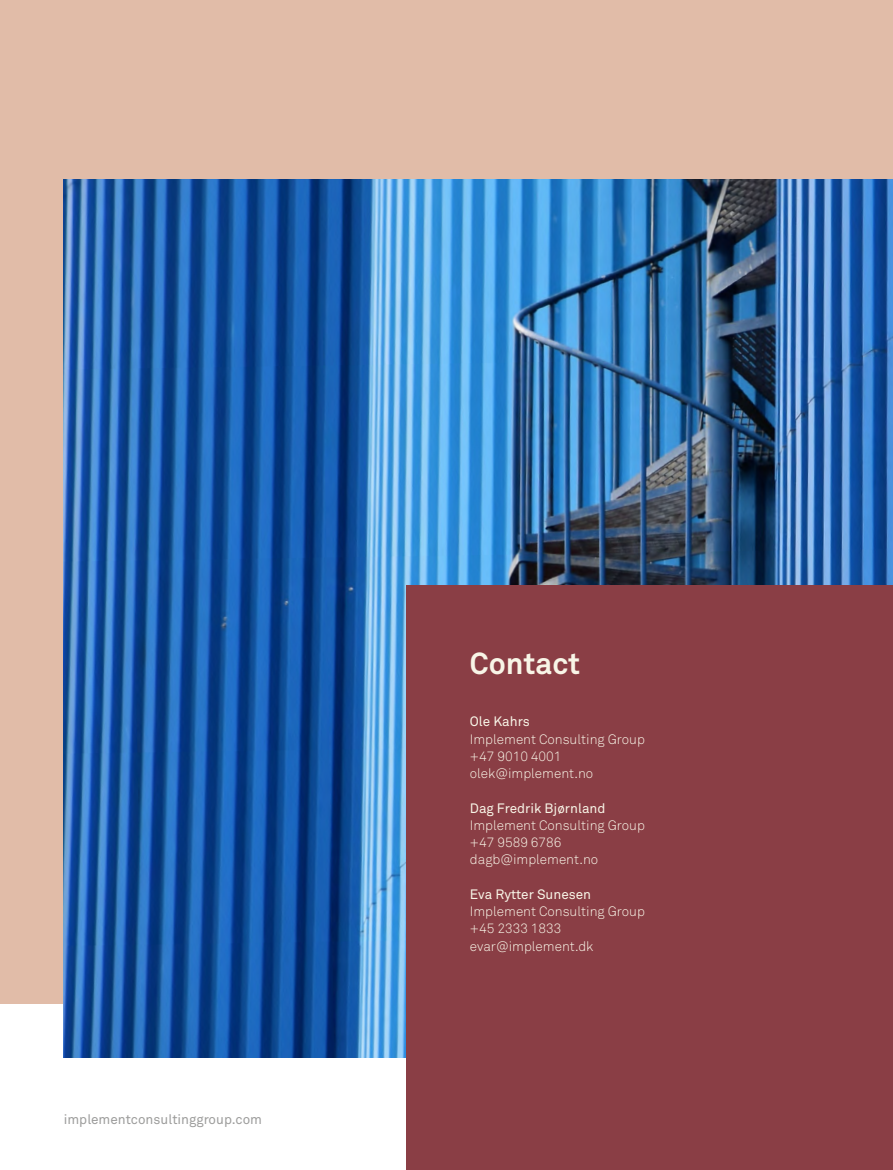
<style>
.page{position:relative;width:893px;height:1170px;background:#fff}
.page>*{position:absolute;margin:0;border:0;box-sizing:border-box;transform-origin:0 0}
.t1{font:700 30px "Akkurat Pro";color:#f8f5e7}
.t2{font:13.5px/17.2px "Akkurat Light Pro";color:#f8f5e7}
.t3{font:13.5px "Akkurat Pro";color:#f8f5e7}
.t4{font:13.5px "Akkurat Pro";color:#9d9d9c}
</style>
<div class="page">
<div style="left:0;top:0;width:893px;height:1003px;background:#e1bca8"></div>
<img style="left:64px;top:180px;width:829px;height:877px">
<div style="left:406px;top:585px;width:487px;height:584px;background:#8a3e45"></div>
<p class="t4" style="left:64px;top:1111px;width:200px">implementconsultinggroup.com</p>
<h1 class="t1" style="left:470px;top:645px;width:112px">Contact</h1>
<p class="t3" style="left:470px;top:713px;width:61px">Ole Kahrs</p>
<p class="t2" style="left:470px;top:730px;width:177px">Implement Consulting Group +47 9010 4001 olek@implement.no</p>
<p class="t3" style="left:470px;top:800px;width:137px">Dag Fredrik Bjørnland</p>
<p class="t2" style="left:470px;top:816px;width:177px">Implement Consulting Group +47 9589 6786 dagb@implement.no</p>
<p class="t3" style="left:470px;top:886px;width:123px">Eva Rytter Sunesen</p>
<p class="t2" style="left:470px;top:903px;width:177px">Implement Consulting Group +45 2333 1833 evar@implement.dk</p>
</div>
